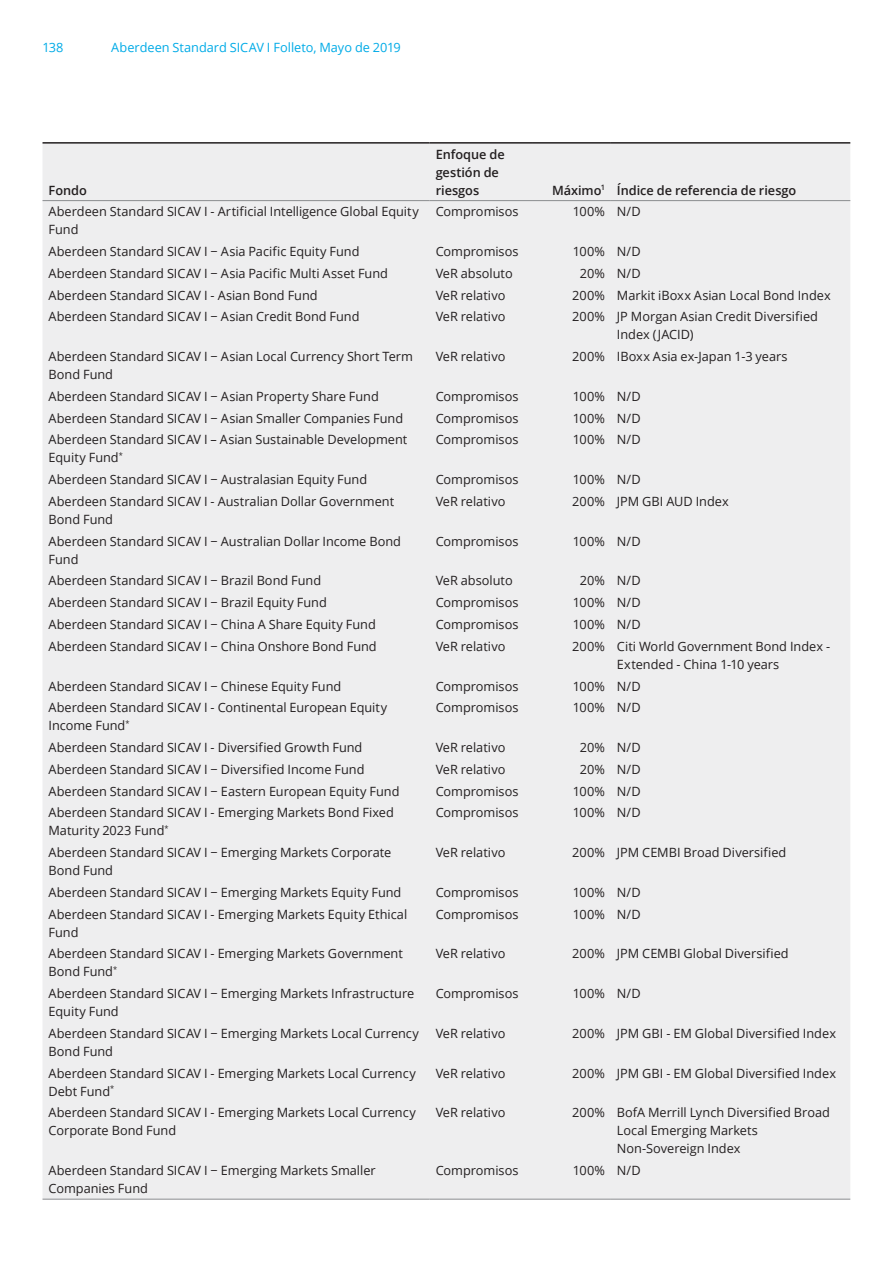
<style>
.page{position:relative;width:893px;height:1263px;background:#fff}
.page>*{position:absolute;margin:0;border:0;box-sizing:border-box;transform-origin:0 0}
.t1{font:12.75px/18px "Open Sans";color:#231f20}
.t2{font:600 12.75px/18px "Open Sans";color:#231f20}
.t3{font:12.75px "Open Sans";color:#00abe7}
</style>
<div class="page">
<div style="left:43px;top:144px;width:807px;height:1055px;background:#eeeeef"></div>
<hr style="left:43px;top:1199px;width:387px;height:1px;background:#8a8c8f">
<hr style="left:430px;top:1199px;width:103px;height:1px;background:#8a8c8f">
<hr style="left:533px;top:1199px;width:78px;height:1px;background:#8a8c8f">
<hr style="left:611px;top:1199px;width:239px;height:1px;background:#8a8c8f">
<hr style="left:43px;top:142px;width:387px;height:2px;background:#231f20">
<hr style="left:430px;top:142px;width:103px;height:2px;background:#231f20">
<hr style="left:533px;top:142px;width:78px;height:2px;background:#231f20">
<hr style="left:611px;top:142px;width:239px;height:2px;background:#231f20">
<hr style="left:43px;top:200px;width:387px;height:1px;background:#8a8c8f">
<hr style="left:430px;top:200px;width:103px;height:1px;background:#8a8c8f">
<hr style="left:533px;top:200px;width:78px;height:1px;background:#8a8c8f">
<hr style="left:611px;top:200px;width:239px;height:1px;background:#8a8c8f">
<p class="t3" style="left:42px;top:39px;width:23px">138</p>
<p class="t3" style="left:111px;top:39px;width:291px">Aberdeen Standard SICAV I Folleto, Mayo de 2019</p>
<p class="t2" style="left:49px;top:181px;width:40px">Fondo</p>
<p class="t2" style="left:436px;top:145px;width:71px">Enfoque de gestión de riesgos</p>
<p class="t2" style="left:552px;top:181px;width:246px">Máximo<sup>1</sup> Índice de referencia de riesgo</p>
<p class="t1" style="left:49px;top:202px;width:372px">Aberdeen Standard SICAV I - Artificial Intelligence Global Equity<br>Fund</p>
<p class="t1" style="left:436px;top:202px;width:84px">Compromisos</p>
<p class="t1" style="left:573px;top:202px;width:70px">100% N/D</p>
<p class="t1" style="left:49px;top:242px;width:313px">Aberdeen Standard SICAV I − Asia Pacific Equity Fund</p>
<p class="t1" style="left:436px;top:242px;width:84px">Compromisos</p>
<p class="t1" style="left:573px;top:242px;width:70px">100% N/D</p>
<p class="t1" style="left:49px;top:264px;width:341px">Aberdeen Standard SICAV I − Asia Pacific Multi Asset Fund</p>
<p class="t1" style="left:436px;top:264px;width:79px">VeR absoluto</p>
<p class="t1" style="left:580px;top:264px;width:62px">20% N/D</p>
<p class="t1" style="left:49px;top:286px;width:271px">Aberdeen Standard SICAV I - Asian Bond Fund</p>
<p class="t1" style="left:436px;top:286px;width:71px">VeR relativo</p>
<p class="t1" style="left:572px;top:286px;width:260px">200% Markit iBoxx Asian Local Bond Index</p>
<p class="t1" style="left:49px;top:307px;width:313px">Aberdeen Standard SICAV I − Asian Credit Bond Fund</p>
<p class="t1" style="left:436px;top:307px;width:71px">VeR relativo</p>
<p class="t1" style="left:617px;top:307px;width:203px;text-indent:-45px">200% JP Morgan Asian Credit Diversified<br>Index (JACID)</p>
<p class="t1" style="left:49px;top:347px;width:366px">Aberdeen Standard SICAV I − Asian Local Currency Short Term<br>Bond Fund</p>
<p class="t1" style="left:436px;top:347px;width:71px">VeR relativo</p>
<p class="t1" style="left:572px;top:347px;width:217px">200% IBoxx Asia ex-Japan 1-3 years</p>
<p class="t1" style="left:49px;top:387px;width:332px">Aberdeen Standard SICAV I − Asian Property Share Fund</p>
<p class="t1" style="left:436px;top:387px;width:84px">Compromisos</p>
<p class="t1" style="left:573px;top:387px;width:70px">100% N/D</p>
<p class="t1" style="left:49px;top:409px;width:356px">Aberdeen Standard SICAV I − Asian Smaller Companies Fund</p>
<p class="t1" style="left:436px;top:409px;width:84px">Compromisos</p>
<p class="t1" style="left:573px;top:409px;width:70px">100% N/D</p>
<p class="t1" style="left:49px;top:430px;width:360px">Aberdeen Standard SICAV I – Asian Sustainable Development<br>Equity Fund<sup>*</sup></p>
<p class="t1" style="left:436px;top:430px;width:84px">Compromisos</p>
<p class="t1" style="left:573px;top:430px;width:70px">100% N/D</p>
<p class="t1" style="left:49px;top:470px;width:320px">Aberdeen Standard SICAV I − Australasian Equity Fund</p>
<p class="t1" style="left:436px;top:470px;width:84px">Compromisos</p>
<p class="t1" style="left:573px;top:470px;width:70px">100% N/D</p>
<p class="t1" style="left:49px;top:492px;width:347px">Aberdeen Standard SICAV I - Australian Dollar Government<br>Bond Fund</p>
<p class="t1" style="left:436px;top:492px;width:71px">VeR relativo</p>
<p class="t1" style="left:572px;top:492px;width:158px">200% JPM GBI AUD Index</p>
<p class="t1" style="left:49px;top:532px;width:354px">Aberdeen Standard SICAV I − Australian Dollar Income Bond<br>Fund</p>
<p class="t1" style="left:436px;top:532px;width:84px">Compromisos</p>
<p class="t1" style="left:573px;top:532px;width:70px">100% N/D</p>
<p class="t1" style="left:49px;top:571px;width:274px">Aberdeen Standard SICAV I − Brazil Bond Fund</p>
<p class="t1" style="left:436px;top:571px;width:79px">VeR absoluto</p>
<p class="t1" style="left:580px;top:571px;width:62px">20% N/D</p>
<p class="t1" style="left:49px;top:593px;width:280px">Aberdeen Standard SICAV I − Brazil Equity Fund</p>
<p class="t1" style="left:436px;top:593px;width:84px">Compromisos</p>
<p class="t1" style="left:573px;top:593px;width:70px">100% N/D</p>
<p class="t1" style="left:49px;top:615px;width:329px">Aberdeen Standard SICAV I − China A Share Equity Fund</p>
<p class="t1" style="left:436px;top:615px;width:84px">Compromisos</p>
<p class="t1" style="left:573px;top:615px;width:70px">100% N/D</p>
<p class="t1" style="left:49px;top:637px;width:330px">Aberdeen Standard SICAV I − China Onshore Bond Fund</p>
<p class="t1" style="left:436px;top:637px;width:71px">VeR relativo</p>
<p class="t1" style="left:572px;top:637px;width:259px;text-align:center">200% Citi World Government Bond Index -<br>Extended - China 1-10 years</p>
<p class="t1" style="left:49px;top:676px;width:294px">Aberdeen Standard SICAV I − Chinese Equity Fund</p>
<p class="t1" style="left:436px;top:676px;width:84px">Compromisos</p>
<p class="t1" style="left:573px;top:676px;width:70px">100% N/D</p>
<p class="t1" style="left:49px;top:698px;width:340px">Aberdeen Standard SICAV I - Continental European Equity<br>Income Fund<sup>*</sup></p>
<p class="t1" style="left:436px;top:698px;width:84px">Compromisos</p>
<p class="t1" style="left:573px;top:698px;width:70px">100% N/D</p>
<p class="t1" style="left:49px;top:738px;width:315px">Aberdeen Standard SICAV I - Diversified Growth Fund</p>
<p class="t1" style="left:436px;top:738px;width:71px">VeR relativo</p>
<p class="t1" style="left:580px;top:738px;width:62px">20% N/D</p>
<p class="t1" style="left:49px;top:760px;width:318px">Aberdeen Standard SICAV I − Diversified Income Fund</p>
<p class="t1" style="left:436px;top:760px;width:71px">VeR relativo</p>
<p class="t1" style="left:580px;top:760px;width:62px">20% N/D</p>
<p class="t1" style="left:49px;top:781px;width:353px">Aberdeen Standard SICAV I − Eastern European Equity Fund</p>
<p class="t1" style="left:436px;top:781px;width:84px">Compromisos</p>
<p class="t1" style="left:573px;top:781px;width:70px">100% N/D</p>
<p class="t1" style="left:49px;top:803px;width:347px">Aberdeen Standard SICAV I - Emerging Markets Bond Fixed<br>Maturity 2023 Fund<sup>*</sup></p>
<p class="t1" style="left:436px;top:803px;width:84px">Compromisos</p>
<p class="t1" style="left:573px;top:803px;width:70px">100% N/D</p>
<p class="t1" style="left:49px;top:843px;width:344px">Aberdeen Standard SICAV I − Emerging Markets Corporate<br>Bond Fund</p>
<p class="t1" style="left:436px;top:843px;width:71px">VeR relativo</p>
<p class="t1" style="left:572px;top:843px;width:216px">200% JPM CEMBI Broad Diversified</p>
<p class="t1" style="left:49px;top:883px;width:354px">Aberdeen Standard SICAV I − Emerging Markets Equity Fund</p>
<p class="t1" style="left:436px;top:883px;width:84px">Compromisos</p>
<p class="t1" style="left:573px;top:883px;width:70px">100% N/D</p>
<p class="t1" style="left:49px;top:905px;width:360px">Aberdeen Standard SICAV I - Emerging Markets Equity Ethical<br>Fund</p>
<p class="t1" style="left:436px;top:905px;width:84px">Compromisos</p>
<p class="t1" style="left:573px;top:905px;width:70px">100% N/D</p>
<p class="t1" style="left:49px;top:944px;width:356px">Aberdeen Standard SICAV I - Emerging Markets Government<br>Bond Fund<sup>*</sup></p>
<p class="t1" style="left:436px;top:944px;width:71px">VeR relativo</p>
<p class="t1" style="left:572px;top:944px;width:218px">200% JPM CEMBI Global Diversified</p>
<p class="t1" style="left:49px;top:984px;width:367px">Aberdeen Standard SICAV I − Emerging Markets Infrastructure<br>Equity Fund</p>
<p class="t1" style="left:436px;top:984px;width:84px">Compromisos</p>
<p class="t1" style="left:573px;top:984px;width:70px">100% N/D</p>
<p class="t1" style="left:49px;top:1024px;width:372px">Aberdeen Standard SICAV I − Emerging Markets Local Currency<br>Bond Fund</p>
<p class="t1" style="left:436px;top:1024px;width:71px">VeR relativo</p>
<p class="t1" style="left:572px;top:1024px;width:265px">200% JPM GBI - EM Global Diversified Index</p>
<p class="t1" style="left:49px;top:1064px;width:369px">Aberdeen Standard SICAV I - Emerging Markets Local Currency<br>Debt Fund<sup>*</sup></p>
<p class="t1" style="left:436px;top:1064px;width:71px">VeR relativo</p>
<p class="t1" style="left:572px;top:1064px;width:265px">200% JPM GBI - EM Global Diversified Index</p>
<p class="t1" style="left:49px;top:1103px;width:369px">Aberdeen Standard SICAV I - Emerging Markets Local Currency<br>Corporate Bond Fund</p>
<p class="t1" style="left:436px;top:1103px;width:71px">VeR relativo</p>
<p class="t1" style="left:617px;top:1103px;width:215px;text-indent:-45px">200% BofA Merrill Lynch Diversified Broad<br>Local Emerging Markets<br>Non-Sovereign Index</p>
<p class="t1" style="left:49px;top:1161px;width:329px">Aberdeen Standard SICAV I − Emerging Markets Smaller<br>Companies Fund</p>
<p class="t1" style="left:436px;top:1161px;width:84px">Compromisos</p>
<p class="t1" style="left:573px;top:1161px;width:70px">100% N/D</p>
</div>
